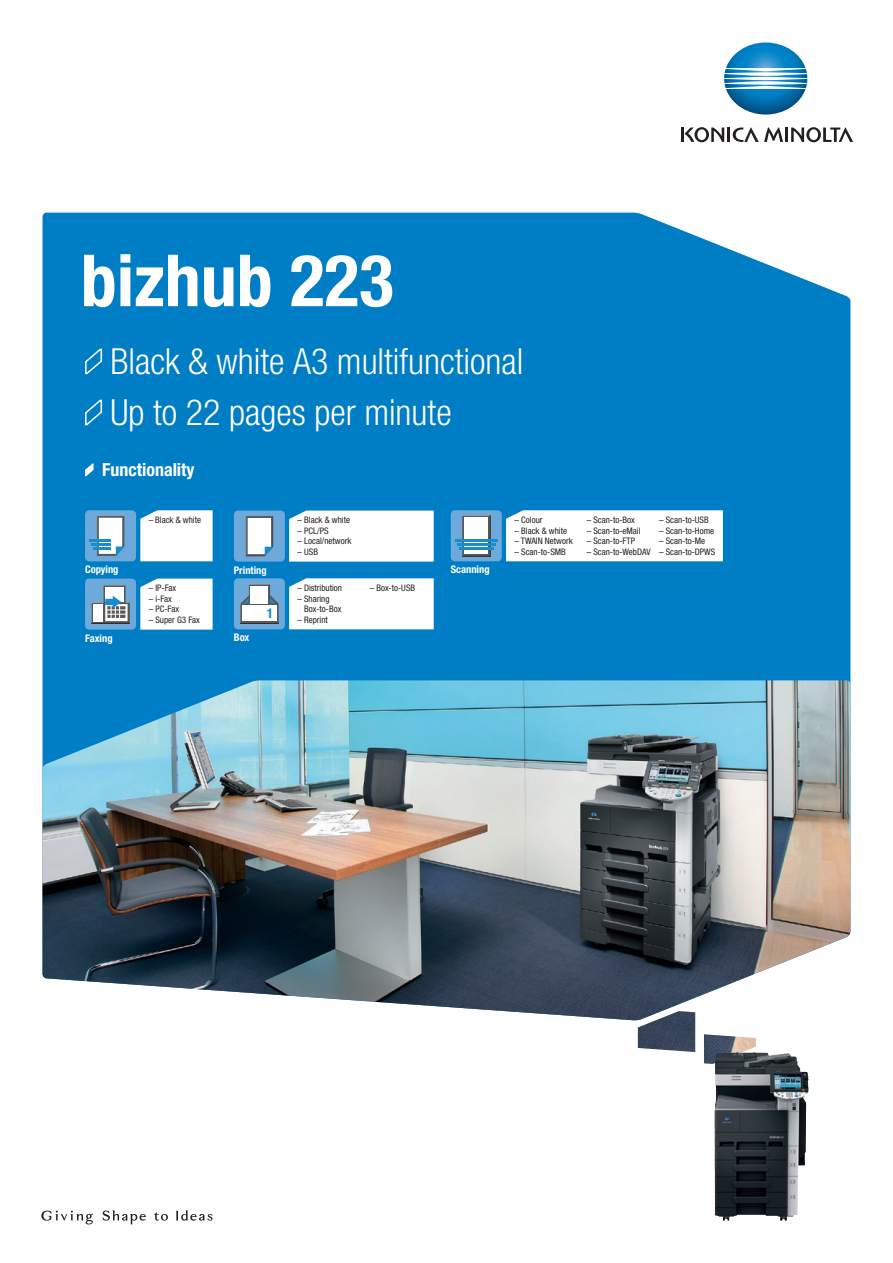
<style>
.page{position:relative;width:893px;height:1263px;background:#fff}
.page>*{position:absolute;margin:0;border:0;box-sizing:border-box;transform-origin:0 0}
.t1{font:700 condensed 72px "Helvetica Neue LTW1 G";color:#fff}
.t2{font:300 condensed 36px/51px "Helvetica Neue LTW1 G";color:#fff}
.t3{font:700 condensed 18px "Helvetica Neue LTW1 G";color:#fff}
.t4{font:700 condensed 13.5px "Helvetica Neue LTW1 G";color:#178dce}
.t5{font:700 condensed 10.5px "Helvetica Neue LTW1 G";color:#fff}
.t6{font:condensed 9px/10.5px "Helvetica Neue LTW1 G";color:#231f20}
</style>
<div class="page">
<img style="left:715px;top:1169px;width:83px;height:52px">
<div style="left:43px;top:213px;width:807px;height:467px;background:#007ec5"></div>
<img style="left:638px;top:1020px;width:57px;height:32px">
<img style="left:724px;top:42px;width:83px;height:73px">
<hr style="left:785px;top:128px;width:3px;height:14px;background:#231f20">
<svg style="left:791px;top:127px;width:62px;height:15px"></svg>
<svg style="left:681px;top:127px;width:102px;height:15px"></svg>
<svg style="left:103px;top:1210px;width:43px;height:14px"></svg>
<svg style="left:176px;top:1210px;width:37px;height:10px"></svg>
<svg style="left:41px;top:1210px;width:52px;height:14px"></svg>
<svg style="left:154px;top:1212px;width:14px;height:9px"></svg>
<img style="left:704px;top:1034px;width:52px;height:30px">
<svg style="left:85px;top:349px;width:17px;height:25px"></svg>
<svg style="left:85px;top:400px;width:17px;height:25px"></svg>
<img style="left:43px;top:680px;width:807px;height:340px">
<svg style="left:85px;top:463px;width:9px;height:13px"></svg>
<div style="left:234px;top:511px;width:51px;height:51px;background:#6da9db;border-radius:4px"></div>
<svg style="left:289px;top:511px;width:145px;height:51px"></svg>
<img style="left:246px;top:516px;width:27px;height:2px">
<svg style="left:246px;top:518px;width:27px;height:39px"></svg>
<svg style="left:140px;top:579px;width:73px;height:51px"></svg>
<div style="left:85px;top:579px;width:51px;height:51px;background:#6da9db;border-radius:4px"></div>
<img style="left:91px;top:585px;width:39px;height:39px">
<div style="left:105px;top:587px;width:18px;height:15px;background:#fff"></div>
<div style="left:94px;top:604px;width:9px;height:17px;background:#fff"></div>
<svg style="left:105px;top:596px;width:23px;height:25px"></svg>
<svg style="left:289px;top:578px;width:145px;height:51px"></svg>
<div style="left:234px;top:578px;width:51px;height:51px;background:#6da9db;border-radius:4px"></div>
<img style="left:240px;top:584px;width:39px;height:40px">
<svg style="left:243px;top:598px;width:6px;height:5px"></svg>
<svg style="left:270px;top:598px;width:5px;height:5px"></svg>
<div style="left:251px;top:586px;width:17px;height:17px;background:#fff"></div>
<div style="left:242px;top:605px;width:34px;height:16px;background:#fff"></div>
<svg style="left:140px;top:510px;width:73px;height:51px"></svg>
<div style="left:85px;top:510px;width:51px;height:51px;background:#6da9db;border-radius:4px"></div>
<img style="left:97px;top:516px;width:27px;height:2px">
<svg style="left:97px;top:518px;width:27px;height:38px"></svg>
<hr style="left:94px;top:547px;width:17px;height:3px;background:#178dce">
<hr style="left:91px;top:543px;width:20px;height:2px;background:#178dce">
<hr style="left:89px;top:539px;width:22px;height:2px;background:#178dce">
<div style="left:451px;top:510px;width:51px;height:51px;background:#6da9db;border-radius:4px"></div>
<svg style="left:506px;top:510px;width:217px;height:51px"></svg>
<svg style="left:462px;top:556px;width:28px;height:1px"></svg>
<img style="left:462px;top:516px;width:28px;height:40px">
<div style="left:465px;top:518px;width:23px;height:36px;background:#fff"></div>
<hr style="left:459px;top:547px;width:34px;height:3px;background:#178dce">
<hr style="left:457px;top:543px;width:38px;height:2px;background:#178dce">
<hr style="left:455px;top:539px;width:42px;height:2px;background:#178dce">
<img style="left:714px;top:1052px;width:94px;height:117px">
<h1 class="t1" style="left:81px;top:237px;width:314px">bizhub 223</h1>
<h2 class="t2" style="left:111px;top:336px;width:414px">Black &amp; white A3 multifunctional<br>Up to 22 pages per minute</h2>
<h3 class="t3" style="left:102px;top:459px;width:94px">Functionality</h3>
<p class="t6" style="left:149px;top:515px;width:54px">– Black &amp; white</p>
<p class="t6" style="left:298px;top:515px;width:54px">– Black &amp; white</p>
<p class="t6" style="left:298px;top:525px;width:32px">– PCL/PS</p>
<p class="t6" style="left:298px;top:536px;width:55px">– Local/network</p>
<p class="t6" style="left:298px;top:546px;width:22px">– USB</p>
<p class="t5" style="left:85px;top:563px;width:35px">Copying</p>
<p class="t5" style="left:451px;top:563px;width:40px">Scanning</p>
<p class="t5" style="left:234px;top:564px;width:34px">Printing</p>
<p class="t5" style="left:85px;top:632px;width:29px">Faxing</p>
<p class="t6" style="left:149px;top:583px;width:29px">– IP-Fax</p>
<p class="t6" style="left:149px;top:593px;width:25px">– i-Fax</p>
<p class="t6" style="left:149px;top:604px;width:32px">– PC-Fax</p>
<p class="t6" style="left:149px;top:614px;width:53px">– Super G3 Fax</p>
<p class="t5" style="left:234px;top:631px;width:17px">Box</p>
<h3 class="t4" style="left:267px;top:605px;width:8px">1</h3>
<p class="t6" style="left:298px;top:583px;width:46px">– Distribution</p>
<p class="t6" style="left:304px;top:593px;width:39px;text-indent:-6px">– Sharing<br>Box-to-Box</p>
<p class="t6" style="left:298px;top:614px;width:32px">– Reprint</p>
<p class="t6" style="left:370px;top:583px;width:47px">– Box-to-USB</p>
<p class="t6" style="left:514px;top:515px;width:29px">– Colour</p>
<p class="t6" style="left:514px;top:525px;width:54px">– Black &amp; white</p>
<p class="t6" style="left:514px;top:536px;width:60px">– TWAIN Network</p>
<p class="t6" style="left:514px;top:546px;width:53px">– Scan-to-SMB</p>
<p class="t6" style="left:587px;top:515px;width:50px">– Scan-to-Box</p>
<p class="t6" style="left:587px;top:525px;width:55px">– Scan-to-eMail</p>
<p class="t6" style="left:587px;top:536px;width:50px">– Scan-to-FTP</p>
<p class="t6" style="left:587px;top:546px;width:65px">– Scan-to-WebDAV</p>
<p class="t6" style="left:659px;top:515px;width:51px">– Scan-to-USB</p>
<p class="t6" style="left:659px;top:525px;width:57px">– Scan-to-Home</p>
<p class="t6" style="left:659px;top:536px;width:48px">– Scan-to-Me</p>
<p class="t6" style="left:659px;top:546px;width:58px">– Scan-to-DPWS</p>
</div>
